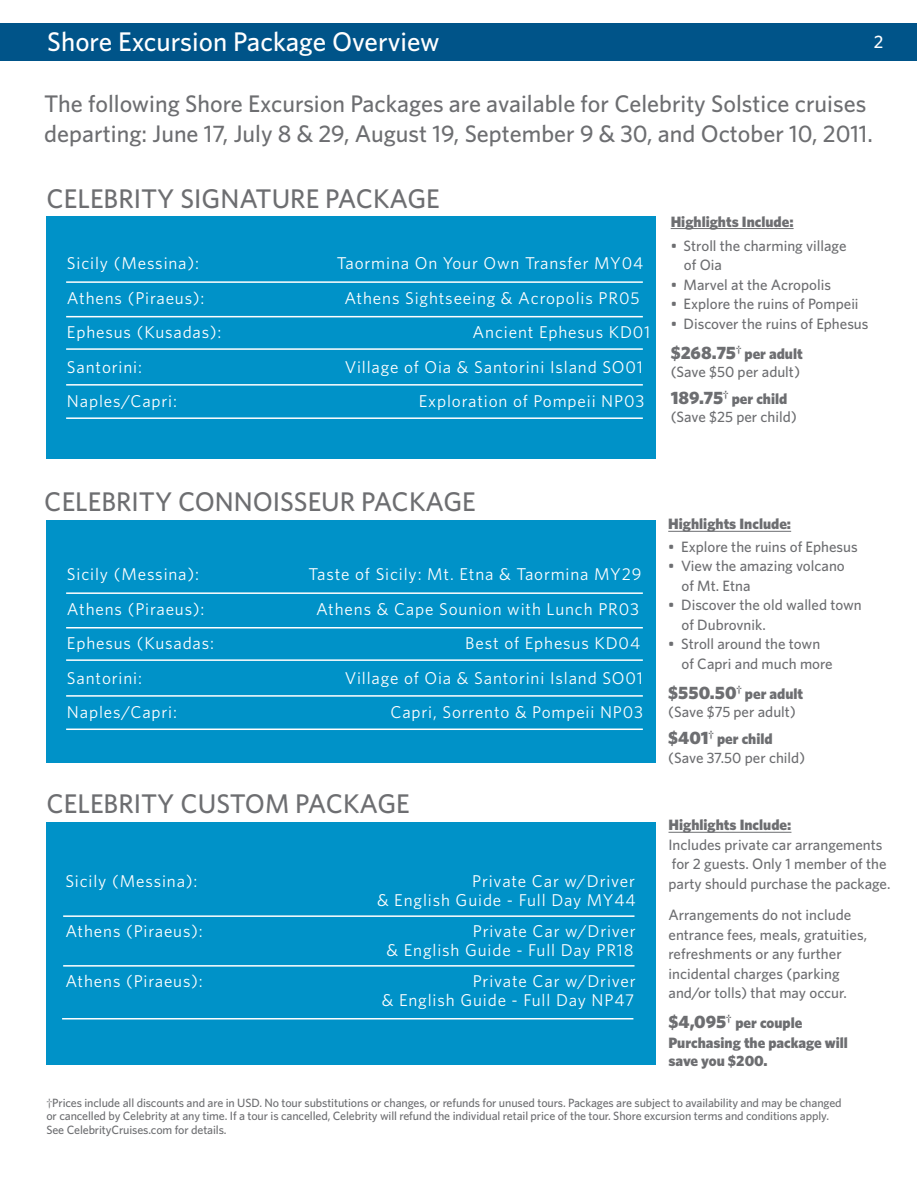
<style>
.page{position:relative;width:918px;height:1188px;background:#fff}
.page>*{position:absolute;margin:0;border:0;box-sizing:border-box;transform-origin:0 0}
.t1{font:500 27px "Whitney";color:#6d6e71}
.t2{font:500 27px "Whitney";color:#fff}
.t3{font:500 24px/30px "Whitney";color:#6d6e71}
.t4{font:500 18px "Whitney";color:#fff}
.t5{font:17.1px/19.5px "Whitney";letter-spacing:.05em;color:#fff;text-align:right}
.t6{font:500 15px/19.5px "Whitney";color:#6d6e71}
.t7{font:900 15px/19.5px "Whitney";color:#6d6e71}
.t8{font:500 12px/13.5px "Whitney";letter-spacing:-.01em;color:#6d6e71}
.s1{font-weight:900;font-size:18px}
.s2{font-weight:900}
.s3{font-size:18px}
</style>
<div class="page">
<div style="left:0;top:24px;width:916px;height:37px;background:#005489"></div>
<hr style="left:669px;top:832px;width:122px;height:1px;background:#6d6e71">
<div style="left:46px;top:822px;width:610px;height:243px;background:#0092c8"></div>
<hr style="left:63px;top:915px;width:572px;height:2px;background:#fff">
<hr style="left:63px;top:965px;width:572px;height:2px;background:#fff">
<hr style="left:62px;top:1018px;width:571px;height:2px;background:#fff">
<hr style="left:671px;top:228px;width:123px;height:1px;background:#6d6e71">
<div style="left:46px;top:216px;width:610px;height:243px;background:#0092c8"></div>
<hr style="left:66px;top:281px;width:577px;height:2px;background:#fff">
<hr style="left:66px;top:316px;width:577px;height:1px;background:#fff">
<hr style="left:66px;top:348px;width:577px;height:2px;background:#fff">
<hr style="left:66px;top:384px;width:577px;height:2px;background:#fff">
<hr style="left:66px;top:417px;width:577px;height:2px;background:#fff">
<hr style="left:668px;top:531px;width:123px;height:1px;background:#6d6e71">
<div style="left:46px;top:520px;width:610px;height:243px;background:#0092c8"></div>
<hr style="left:66px;top:592px;width:577px;height:2px;background:#fff">
<hr style="left:66px;top:627px;width:577px;height:1px;background:#fff">
<hr style="left:66px;top:659px;width:577px;height:2px;background:#fff">
<hr style="left:66px;top:695px;width:577px;height:2px;background:#fff">
<hr style="left:66px;top:729px;width:577px;height:1px;background:#fff">
<h1 class="t2" style="left:47px;top:25px;width:394px">Shore Excursion Package Overview</h1>
<p class="t4" style="left:874px;top:31px;width:11px">2</p>
<h2 class="t3" style="left:44px;top:88px;width:830px">The following Shore Excursion Packages are available for Celebrity Solstice cruises departing: June 17, July 8 &amp; 29, August 19, September 9 &amp; 30, and October 10, 2011.</h2>
<h1 class="t1" style="left:46px;top:182px;width:395px">CELEBRITY SIGNATURE PACKAGE</h1>
<p class="t5" style="left:67px;top:253px;width:134px">Sicily (Messina):</p>
<p class="t5" style="left:337px;top:253px;width:308px">Taormina On Your Own Transfer MY04</p>
<p class="t5" style="left:67px;top:288px;width:139px">Athens (Piraeus):</p>
<p class="t5" style="left:344px;top:288px;width:297px">Athens Sightseeing &amp; Acropolis PR05</p>
<p class="t5" style="left:67px;top:322px;width:156px">Ephesus (Kusadas):</p>
<p class="t5" style="left:473px;top:322px;width:179px">Ancient Ephesus KD01</p>
<p class="t5" style="left:67px;top:357px;width:77px">Santorini:</p>
<p class="t5" style="left:345px;top:357px;width:299px">Village of Oia &amp; Santorini Island SO01</p>
<p class="t5" style="left:67px;top:391px;width:112px">Naples/Capri:</p>
<p class="t5" style="left:419px;top:391px;width:227px">Exploration of Pompeii NP03</p>
<p class="t7" style="left:671px;top:211px;width:124px">Highlights Include:</p>
<p class="t6" style="left:684px;top:235px;width:164px;text-indent:-13px">• Stroll the charming village of Oia</p>
<p class="t6" style="left:671px;top:274px;width:162px">• Marvel at the Acropolis</p>
<p class="t6" style="left:671px;top:294px;width:189px">• Explore the ruins of Pompeii</p>
<p class="t6" style="left:671px;top:308px;width:199px;line-height:30px">• Discover the ruins of Ephesus <span class="s1">$268.75</span><sup>†</sup> <span class="s2">per adult</span></p>
<p class="t6" style="left:671px;top:357px;width:131px;line-height:27px">(Save $50 per adult)<br><span class="s1">189.75</span><sup>†</sup> <span class="s2">per child</span></p>
<p class="t6" style="left:671px;top:406px;width:128px">(Save $25 per child)</p>
<h1 class="t1" style="left:44px;top:485px;width:433px">CELEBRITY CONNOISSEUR PACKAGE</h1>
<p class="t5" style="left:67px;top:564px;width:134px">Sicily (Messina):</p>
<p class="t5" style="left:309px;top:564px;width:334px">Taste of Sicily: Mt. Etna &amp; Taormina MY29</p>
<p class="t5" style="left:67px;top:599px;width:139px">Athens (Piraeus):</p>
<p class="t5" style="left:316px;top:599px;width:325px">Athens &amp; Cape Sounion with Lunch PR03</p>
<p class="t5" style="left:67px;top:633px;width:149px">Ephesus (Kusadas:</p>
<p class="t5" style="left:465px;top:633px;width:176px">Best of Ephesus KD04</p>
<p class="t5" style="left:67px;top:668px;width:77px">Santorini:</p>
<p class="t5" style="left:345px;top:668px;width:299px">Village of Oia &amp; Santorini Island SO01</p>
<p class="t5" style="left:67px;top:702px;width:112px">Naples/Capri:</p>
<p class="t5" style="left:390px;top:702px;width:254px">Capri, Sorrento &amp; Pompeii NP03</p>
<h1 class="t1" style="left:46px;top:787px;width:365px">CELEBRITY CUSTOM PACKAGE</h1>
<p class="t5" style="left:65px;top:871px;width:134px">Sicily (Messina):</p>
<p class="t5" style="left:377px;top:871px;width:260px">Private Car w/Driver<br>&amp; English Guide - Full Day MY44</p>
<p class="t5" style="left:65px;top:921px;width:139px">Athens (Piraeus):</p>
<p class="t5" style="left:386px;top:921px;width:251px">Private Car w/Driver<br>&amp; English Guide - Full Day PR18</p>
<p class="t5" style="left:65px;top:971px;width:139px">Athens (Piraeus):</p>
<p class="t5" style="left:382px;top:971px;width:255px">Private Car w/Driver<br>&amp; English Guide - Full Day NP47</p>
<p class="t7" style="left:668px;top:514px;width:124px">Highlights Include:</p>
<p class="t6" style="left:668px;top:536px;width:191px">• Explore the ruins of Ephesus</p>
<p class="t6" style="left:681px;top:556px;width:165px;text-indent:-13px">• View the amazing volcano of Mt. Etna</p>
<p class="t6" style="left:681px;top:595px;width:182px;text-indent:-13px">• Discover the old walled town of Dubrovnik.</p>
<p class="t6" style="left:681px;top:634px;width:153px;text-indent:-13px">• Stroll around the town of Capri and much more</p>
<p class="t6" style="left:668px;top:684px;width:137px;line-height:18px"><span class="s1">$550.50</span><sup>†</sup> <span class="s2">per adult </span>(Save $75 per adult)</p>
<p class="t6" style="left:668px;top:728px;width:139px"><span class="s1">$401</span><sup>†</sup> <span class="s2">per child </span>(Save 37.50 per child)</p>
<p class="t7" style="left:669px;top:815px;width:124px">Highlights Include:</p>
<p class="t6" style="left:669px;top:834px;width:224px">Includes private car arrangements for 2 guests. Only 1 member of the party should purchase the package.</p>
<p class="t6" style="left:669px;top:905px;width:200px">Arrangements do not include entrance fees, meals, gratuities, refreshments or any further incidental charges (parking and/or tolls) that may occur.</p>
<p class="t7" style="left:669px;top:1013px;width:181px"><span class="s3">$4,095</span><sup>†</sup> per couple<br>Purchasing the package will</p>
<p class="t7" style="left:669px;top:1050px;width:101px">save you $200.</p>
<p class="t8" style="left:46px;top:1096px;width:797px">†Prices include all discounts and are in USD. No tour substitutions or changes, or refunds for unused tours. Packages are subject to availability and may be changed or cancelled by Celebrity at any time. If a tour is cancelled, Celebrity will refund the individual retail price of the tour. Shore excursion terms and conditions apply.<br>See CelebrityCruises.com for details.</p>
</div>
